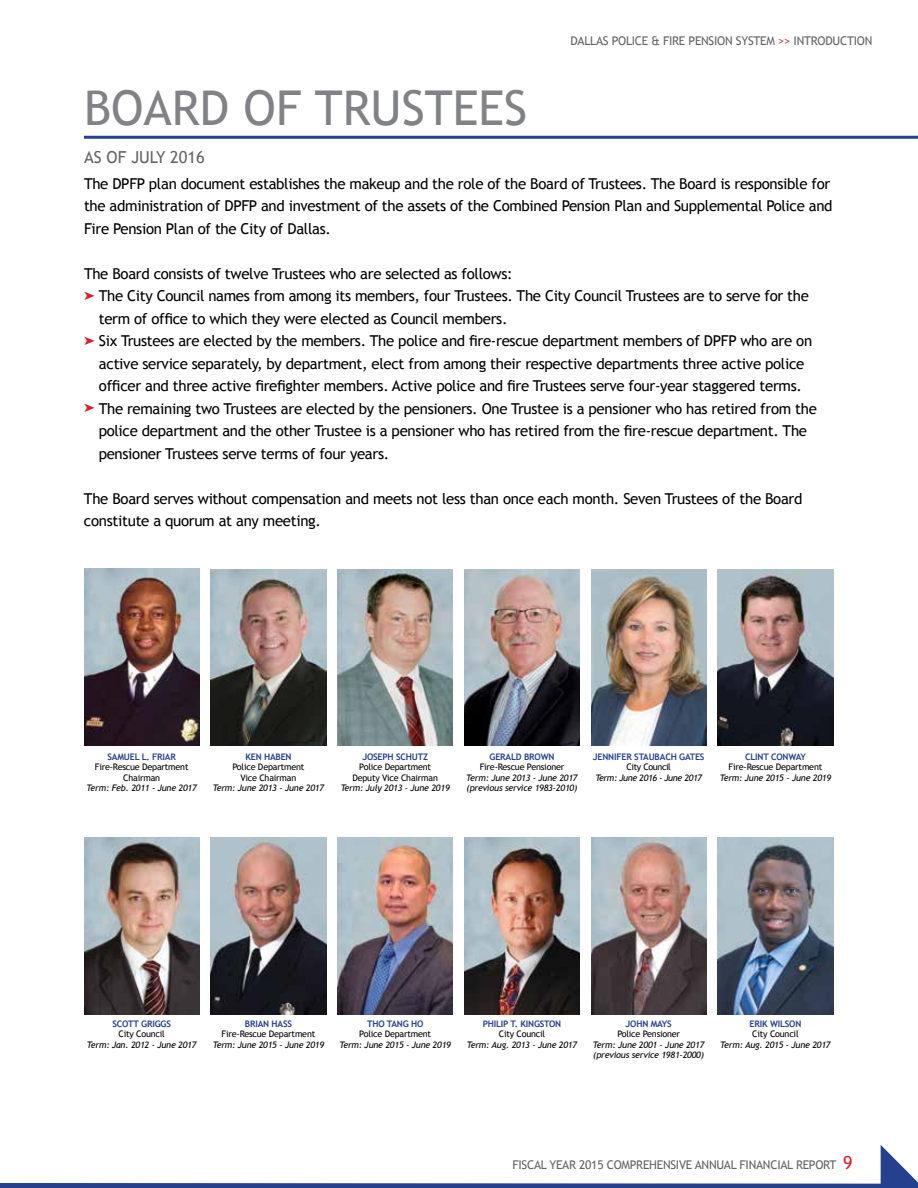
<style>
.page{position:relative;width:918px;height:1188px;background:#fff}
.page>*{position:absolute;margin:0;border:0;box-sizing:border-box;transform-origin:0 0}
.t1{font:48px "Trebuchet MS";color:#808285}
.t2{font:16.5px "Trebuchet MS";color:#636466}
.t3{font:15px/22.5px "Trebuchet MS";letter-spacing:-.02em;color:#000}
.t4{font:12px "Trebuchet MS";letter-spacing:-.02em;color:#636466}
.t5{font:italic 9px/10.5px "Trebuchet MS";letter-spacing:-.02em;color:#000}
.t6{font:9px/10.5px "Trebuchet MS";letter-spacing:-.02em;color:#000;text-align:center}
.t7{font:700 9px "Trebuchet MS";letter-spacing:-.02em;color:#25408f}
.t8{font:italic 9px "Trebuchet MS";letter-spacing:-.04em;color:#000}
.t9{font:9px "Trebuchet MS";letter-spacing:-.04em;color:#000}
.s1{color:#d2232a}
.s2{font-size:18px;color:#d2232a}
</style>
<div class="page">
<svg style="left:0;top:1145px;width:918px;height:43px"></svg>
<img style="left:84px;top:569px;width:116px;height:177px">
<img style="left:211px;top:838px;width:115px;height:176px">
<img style="left:591px;top:569px;width:115px;height:177px">
<img style="left:718px;top:569px;width:115px;height:177px">
<img style="left:718px;top:838px;width:115px;height:176px">
<img style="left:464px;top:569px;width:116px;height:177px">
<img style="left:338px;top:569px;width:115px;height:177px">
<img style="left:591px;top:838px;width:115px;height:176px">
<img style="left:211px;top:569px;width:115px;height:177px">
<img style="left:464px;top:838px;width:116px;height:176px">
<img style="left:338px;top:838px;width:115px;height:176px">
<img style="left:84px;top:838px;width:116px;height:176px">
<hr style="left:84px;top:136px;width:834px;height:3px;background:#25408f">
<p class="t4" style="left:570px;top:34px;width:15px">Dallas</p>
<p class="t4" style="left:612px;top:34px;width:21px">Police</p>
<p class="t4" style="left:651px;top:34px;width:50px">&amp; Fire Pensi</p>
<p class="t4" style="left:717px;top:34px;width:32px">on System</p>
<p class="t4" style="left:778px;top:34px;width:96px"><span class="s1">&gt;&gt;</span> INTRODUCTION</p>
<h1 class="t1" style="left:84px;top:80px;width:313px">board of trustees</h1>
<p class="t2" style="left:84px;top:148px;width:122px">AS of July 2016</p>
<p class="t3" style="left:84px;top:172px;width:750px">The DPFP plan document establishes the makeup and the role of the Board of Trustees. The Board is responsible for the administration of DPFP and investment of the assets of the Combined Pension Plan and Supplemental Police and<br>Fire Pension Plan of the City of Dallas.</p>
<p class="t3" style="left:84px;top:262px;width:430px">The Board consists of twelve Trustees who are selected as follows:</p>
<p class="t3" style="left:84px;top:285px;width:726px"><span class="s1">➤</span> The City Council names from among its members, four Trustees. The City Council Trustees are to serve for the</p>
<p class="t3" style="left:99px;top:307px;width:410px">term of office to which they were elected as Council members.</p>
<p class="t3" style="left:84px;top:330px;width:730px"><span class="s1">➤</span> Six Trustees are elected by the members. The police and fire-rescue department members of DPFP who are on</p>
<p class="t3" style="left:99px;top:352px;width:707px">active service separately, by department, elect from among their respective departments three active police</p>
<p class="t3" style="left:99px;top:375px;width:705px">officer and three active firefighter members. Active police and fire Trustees serve four-year staggered terms.</p>
<p class="t3" style="left:84px;top:397px;width:734px"><span class="s1">➤</span> The remaining two Trustees are elected by the pensioners. One Trustee is a pensioner who has retired from the</p>
<p class="t3" style="left:99px;top:420px;width:710px">police department and the other Trustee is a pensioner who has retired from the fire-rescue department. The</p>
<p class="t3" style="left:99px;top:442px;width:292px">pensioner Trustees serve terms of four years.</p>
<p class="t3" style="left:84px;top:487px;width:720px">The Board serves without compensation and meets not less than once each month. Seven Trustees of the Board constitute a quorum at any meeting.</p>
<p class="t7" style="left:108px;top:751px;width:56px">SAMUEL L. FRIAR</p>
<p class="t6" style="left:95px;top:762px;width:95px">Fire-Rescue Department<br>Chairman</p>
<p class="t5" style="left:87px;top:783px;width:112px">Term: Feb. 2011 - June 2017</p>
<p class="t7" style="left:245px;top:751px;width:42px">KEN HABEN</p>
<p class="t6" style="left:233px;top:762px;width:73px">Police Department<br>Vice Chairman</p>
<p class="t5" style="left:213px;top:783px;width:113px">Term: June 2013 - June 2017</p>
<p class="t7" style="left:362px;top:751px;width:22px">JOSEPH</p>
<p class="t7" style="left:396px;top:751px;width:34px">SCH UTZ</p>
<p class="t6" style="left:352px;top:762px;width:87px">Police Department<br>Deputy Vice Chairman</p>
<p class="t5" style="left:341px;top:783px;width:111px">Term: July 2013 - June 2019</p>
<p class="t7" style="left:490px;top:751px;width:42px">GERALD BROWN</p>
<p class="t6" style="left:480px;top:762px;width:86px">Fire-Rescue Pensioner</p>
<p class="t5" style="left:466px;top:772px;width:113px">Term: June 2013 - June 2017 (previous service 1983-2010)</p>
<p class="t7" style="left:593px;top:751px;width:11px">JENNIFER</p>
<p class="t7" style="left:634px;top:751px;width:32px">STAUBACH</p>
<p class="t7" style="left:679px;top:751px;width:27px">GATES</p>
<p class="t9" style="left:627px;top:762px;width:46px">City Council</p>
<p class="t8" style="left:595px;top:772px;width:108px">Term: June 2016 - June 2017</p>
<p class="t7" style="left:745px;top:751px;width:16px">CLINT</p>
<p class="t7" style="left:771px;top:751px;width:13px">CONWA</p>
<p class="t7" style="left:800px;top:751px;width:7px">Y</p>
<p class="t6" style="left:729px;top:762px;width:95px">Fire-Rescue Department</p>
<p class="t5" style="left:720px;top:772px;width:113px">Term: June 2015 - June 2019</p>
<p class="t7" style="left:112px;top:1018px;width:7px">SCOTT</p>
<p class="t7" style="left:141px;top:1018px;width:12px">GRIGG</p>
<p class="t7" style="left:167px;top:1018px;width:6px">S</p>
<p class="t6" style="left:119px;top:1029px;width:48px">City Council</p>
<p class="t5" style="left:87px;top:1039px;width:111px">Term: Jan. 2012 - June 2017</p>
<p class="t7" style="left:245px;top:1018px;width:6px">BRIAN</p>
<p class="t7" style="left:272px;top:1018px;width:22px">HASS</p>
<p class="t6" style="left:222px;top:1029px;width:95px">Fire-Rescue Department</p>
<p class="t5" style="left:213px;top:1039px;width:113px">Term: June 2015 - June 2019</p>
<p class="t7" style="left:367px;top:1018px;width:31px">THO TANG</p>
<p class="t7" style="left:411px;top:1018px;width:13px">HO</p>
<p class="t6" style="left:359px;top:1029px;width:73px">Police Department</p>
<p class="t5" style="left:339px;top:1039px;width:113px">Term: June 2015 - June 2019</p>
<p class="t7" style="left:483px;top:1018px;width:69px">PHI LIP T. KINGSTON</p>
<p class="t6" style="left:499px;top:1029px;width:48px">City Council</p>
<p class="t5" style="left:467px;top:1039px;width:112px">Term: Aug. 2013 - June 2017</p>
<p class="t7" style="left:626px;top:1018px;width:12px">JOHN</p>
<p class="t7" style="left:651px;top:1018px;width:23px">MAYS</p>
<p class="t6" style="left:617px;top:1029px;width:64px">Police Pensioner</p>
<p class="t5" style="left:593px;top:1039px;width:113px">Term: June 2001 - June 2017 (previous service 1981-2000)</p>
<p class="t7" style="left:750px;top:1018px;width:11px">ERIK</p>
<p class="t7" style="left:770px;top:1018px;width:26px">WILSON</p>
<p class="t6" style="left:752px;top:1029px;width:48px">City Council</p>
<p class="t5" style="left:720px;top:1039px;width:112px">Term: Aug. 2015 - June 2017</p>
<p class="t4" style="left:512px;top:1158px;width:341px">fiscal year 2015 comprehensive annual financial report <span class="s2">9</span></p>
</div>
